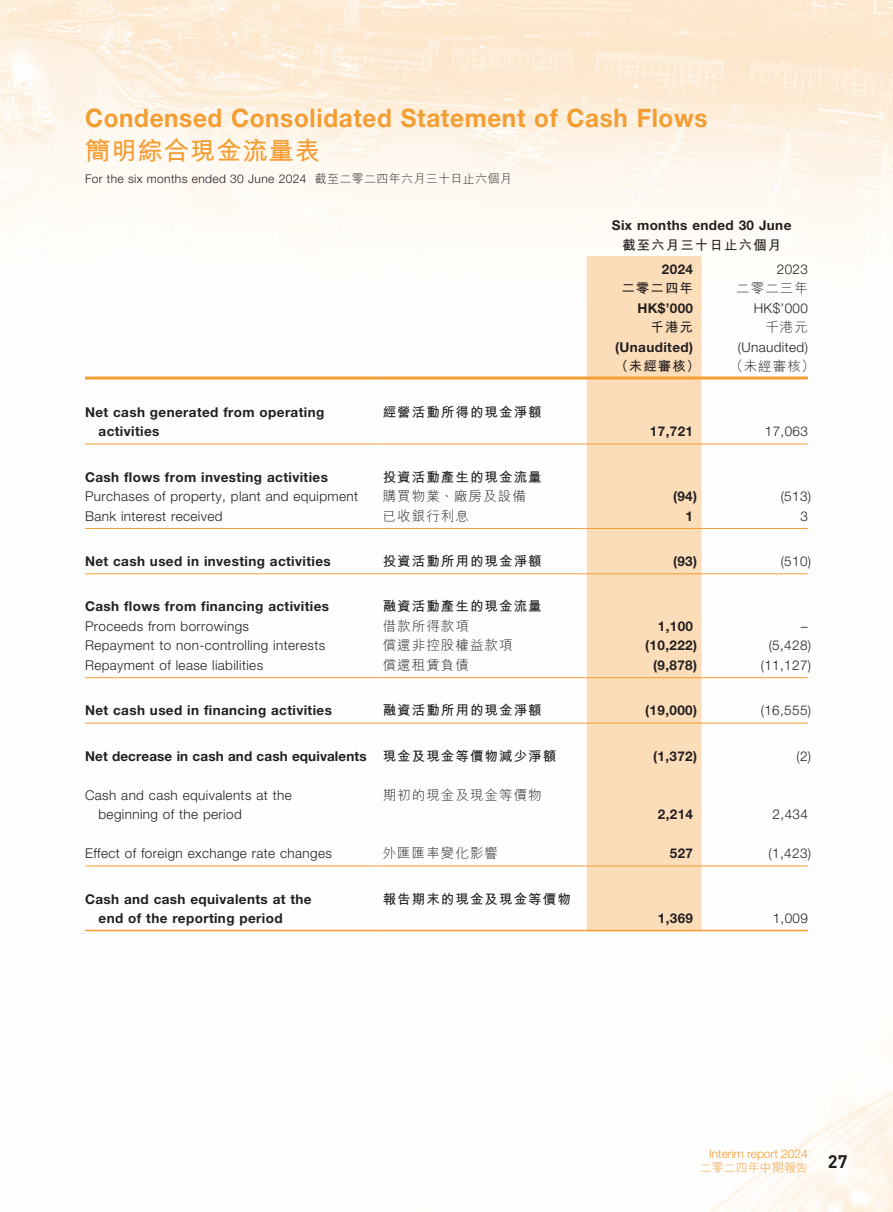
<style>
.page{position:relative;width:893px;height:1212px;background:#fff}
.page>*{position:absolute;margin:0;border:0;box-sizing:border-box;transform-origin:0 0}
.t1{font:700 25.5px "Helvetica Neue LT Std";letter-spacing:.03em;color:#f49d32;scale:.95 1}
.t2{font:700 25.5px "M Hei HK";letter-spacing:.03em;color:#f49d32}
.t3{font:700 13.5px/19.5px "Helvetica Neue LT Std";letter-spacing:.03em;color:#231f20}
.t4{font:300 13.5px/19.5px "Helvetica Neue LT Std";letter-spacing:.03em;color:#231f20}
.t5{font:700 13.5px "M Hei HK";letter-spacing:.08em;color:#231f20}
.t6{font:300 13.5px "M Hei HK";letter-spacing:.08em;color:#231f20}
.t7{font:700 13.5px "Helvetica Neue LT Std";letter-spacing:.01em;color:#231f20}
.t8{font:300 12px "Helvetica Neue LT Std";letter-spacing:.03em;color:#231f20}
.t9{font:300 12px "Helvetica Neue LT Std";color:#f49d32}
.t10{font:300 12px "M Hei HK";color:#f49d32}
.s1{font-family:"M Hei HK"}
</style>
<div class="page">
<img style="left:0;top:0;width:893px;height:1212px">
<div style="left:587px;top:256px;width:115px;height:674px;background:#fcddb9"></div>
<hr style="left:85px;top:376px;width:298px;height:3px;background:#f49d32">
<hr style="left:383px;top:376px;width:204px;height:3px;background:#f49d32">
<hr style="left:587px;top:376px;width:115px;height:3px;background:#f49d32">
<hr style="left:702px;top:376px;width:106px;height:3px;background:#f49d32">
<hr style="left:85px;top:444px;width:298px;height:1px;background:#f49d32">
<hr style="left:383px;top:444px;width:204px;height:1px;background:#f49d32">
<hr style="left:587px;top:444px;width:115px;height:1px;background:#f49d32">
<hr style="left:702px;top:444px;width:106px;height:1px;background:#f49d32">
<hr style="left:85px;top:528px;width:298px;height:1px;background:#f49d32">
<hr style="left:383px;top:528px;width:204px;height:1px;background:#f49d32">
<hr style="left:587px;top:528px;width:115px;height:1px;background:#f49d32">
<hr style="left:702px;top:528px;width:106px;height:1px;background:#f49d32">
<hr style="left:85px;top:573px;width:298px;height:1px;background:#f49d32">
<hr style="left:383px;top:573px;width:204px;height:1px;background:#f49d32">
<hr style="left:587px;top:573px;width:115px;height:1px;background:#f49d32">
<hr style="left:702px;top:573px;width:106px;height:1px;background:#f49d32">
<hr style="left:85px;top:677px;width:298px;height:1px;background:#f49d32">
<hr style="left:383px;top:677px;width:204px;height:1px;background:#f49d32">
<hr style="left:587px;top:677px;width:115px;height:1px;background:#f49d32">
<hr style="left:702px;top:677px;width:106px;height:1px;background:#f49d32">
<hr style="left:85px;top:723px;width:298px;height:1px;background:#f49d32">
<hr style="left:383px;top:723px;width:204px;height:1px;background:#f49d32">
<hr style="left:587px;top:723px;width:115px;height:1px;background:#f49d32">
<hr style="left:702px;top:723px;width:106px;height:1px;background:#f49d32">
<hr style="left:85px;top:865px;width:298px;height:1px;background:#f49d32">
<hr style="left:383px;top:865px;width:204px;height:1px;background:#f49d32">
<hr style="left:587px;top:865px;width:115px;height:1px;background:#f49d32">
<hr style="left:702px;top:865px;width:106px;height:1px;background:#f49d32">
<hr style="left:85px;top:930px;width:298px;height:1px;background:#f49d32">
<hr style="left:383px;top:930px;width:204px;height:1px;background:#f49d32">
<hr style="left:587px;top:930px;width:115px;height:1px;background:#f49d32">
<hr style="left:702px;top:930px;width:106px;height:1px;background:#f49d32">
<h1 class="t1" style="left:85px;top:102px;width:657px">Condensed Consolidated Statement of Cash Flows</h1>
<h1 class="t2" style="left:85px;top:132px;width:237px">簡明綜合現金流量表</h1>
<p class="t8" style="left:85px;top:171px;width:428px">For the six months ended 30 June 2024 <span class="s1">截至二零二四年六月三十日止六個月</span></p>
<p class="t3" style="left:612px;top:216px;width:181px">Six months ended 30 June</p>
<p class="t5" style="left:622px;top:235px;width:161px">截至六月三十日止六個月</p>
<p class="t3" style="left:662px;top:259px;width:33px">2024</p>
<p class="t4" style="left:777px;top:259px;width:33px">2023</p>
<p class="t5" style="left:621px;top:279px;width:73px">二零二四年</p>
<p class="t6" style="left:736px;top:279px;width:73px">二零二三年</p>
<p class="t3" style="left:637px;top:298px;width:57px">HK$’000</p>
<p class="t4" style="left:754px;top:298px;width:56px">HK$’000</p>
<p class="t5" style="left:650px;top:318px;width:44px">千港元</p>
<p class="t6" style="left:765px;top:318px;width:44px">千港元</p>
<p class="t3" style="left:615px;top:337px;width:80px">(Unaudited)</p>
<p class="t4" style="left:738px;top:337px;width:72px">(Unaudited)</p>
<p class="t5" style="left:615px;top:357px;width:86px">（未經審核）</p>
<p class="t6" style="left:730px;top:357px;width:86px">（未經審核）</p>
<p class="t3" style="left:99px;top:402px;width:227px;text-indent:-14px">Net cash generated from operating activities</p>
<p class="t5" style="left:383px;top:402px;width:161px">經營活動所得的現金淨額</p>
<p class="t3" style="left:650px;top:421px;width:45px">17,721</p>
<p class="t4" style="left:765px;top:421px;width:45px">17,063</p>
<p class="t3" style="left:85px;top:467px;width:244px">Cash flows from investing activities</p>
<p class="t5" style="left:383px;top:467px;width:161px">投資活動產生的現金流量</p>
<p class="t4" style="left:85px;top:486px;width:275px">Purchases of property, plant and equipment</p>
<p class="t6" style="left:383px;top:487px;width:145px">購買物業、廠房及設備</p>
<p class="t3" style="left:673px;top:486px;width:26px">(94)</p>
<p class="t4" style="left:781px;top:486px;width:32px">(513)</p>
<p class="t4" style="left:85px;top:506px;width:139px">Bank interest received</p>
<p class="t6" style="left:383px;top:506px;width:88px">已收銀行利息</p>
<p class="t3" style="left:686px;top:506px;width:9px">1</p>
<p class="t4" style="left:800px;top:506px;width:9px">3</p>
<p class="t3" style="left:85px;top:551px;width:247px">Net cash used in investing activities</p>
<p class="t5" style="left:383px;top:551px;width:161px">投資活動所用的現金淨額</p>
<p class="t3" style="left:673px;top:551px;width:26px">(93)</p>
<p class="t4" style="left:781px;top:551px;width:32px">(510)</p>
<p class="t3" style="left:85px;top:597px;width:246px">Cash flows from financing activities</p>
<p class="t5" style="left:383px;top:597px;width:161px">融資活動產生的現金流量</p>
<p class="t4" style="left:85px;top:616px;width:165px">Proceeds from borrowings</p>
<p class="t6" style="left:383px;top:616px;width:88px">借款所得款項</p>
<p class="t3" style="left:658px;top:616px;width:37px">1,100</p>
<p class="t4" style="left:801px;top:616px;width:8px">–</p>
<p class="t4" style="left:85px;top:636px;width:242px">Repayment to non-controlling interests</p>
<p class="t6" style="left:383px;top:636px;width:131px">償還非控股權益款項</p>
<p class="t3" style="left:645px;top:636px;width:53px">(10,222)</p>
<p class="t4" style="left:769px;top:636px;width:44px">(5,428)</p>
<p class="t4" style="left:85px;top:655px;width:180px">Repayment of lease liabilities</p>
<p class="t6" style="left:383px;top:655px;width:88px">償還租賃負債</p>
<p class="t3" style="left:653px;top:655px;width:46px">(9,878)</p>
<p class="t4" style="left:761px;top:655px;width:52px">(11,127)</p>
<p class="t3" style="left:85px;top:700px;width:248px">Net cash used in financing activities</p>
<p class="t5" style="left:383px;top:701px;width:161px">融資活動所用的現金淨額</p>
<p class="t3" style="left:645px;top:700px;width:53px">(19,000)</p>
<p class="t4" style="left:761px;top:700px;width:52px">(16,555)</p>
<p class="t7" style="left:85px;top:747px;width:473px">Net decrease in cash and cash equivalents <span class="s1">現金及現金等價物減少淨額</span></p>
<p class="t3" style="left:653px;top:746px;width:46px">(1,372)</p>
<p class="t4" style="left:796px;top:746px;width:16px">(2)</p>
<p class="t4" style="left:99px;top:785px;width:195px;text-indent:-14px">Cash and cash equivalents at the beginning of the period</p>
<p class="t6" style="left:383px;top:785px;width:161px">期初的現金及現金等價物</p>
<p class="t3" style="left:658px;top:804px;width:37px">2,214</p>
<p class="t4" style="left:773px;top:804px;width:37px">2,434</p>
<p class="t4" style="left:85px;top:843px;width:248px">Effect of foreign exchange rate changes</p>
<p class="t6" style="left:383px;top:844px;width:117px">外匯匯率變化影響</p>
<p class="t3" style="left:670px;top:843px;width:25px">527</p>
<p class="t4" style="left:769px;top:843px;width:44px">(1,423)</p>
<p class="t3" style="left:99px;top:889px;width:215px;text-indent:-14px">Cash and cash equivalents at the end of the reporting period</p>
<p class="t5" style="left:383px;top:889px;width:190px">報告期末的現金及現金等價物</p>
<p class="t3" style="left:658px;top:908px;width:37px">1,369</p>
<p class="t4" style="left:773px;top:908px;width:37px">1,009</p>
<p class="t9" style="left:709px;top:1146px;width:100px">Interim report 2024</p>
<p class="t10" style="left:700px;top:1159px;width:149px">二零二四年中期報告 <sup>27</sup></p>
</div>
